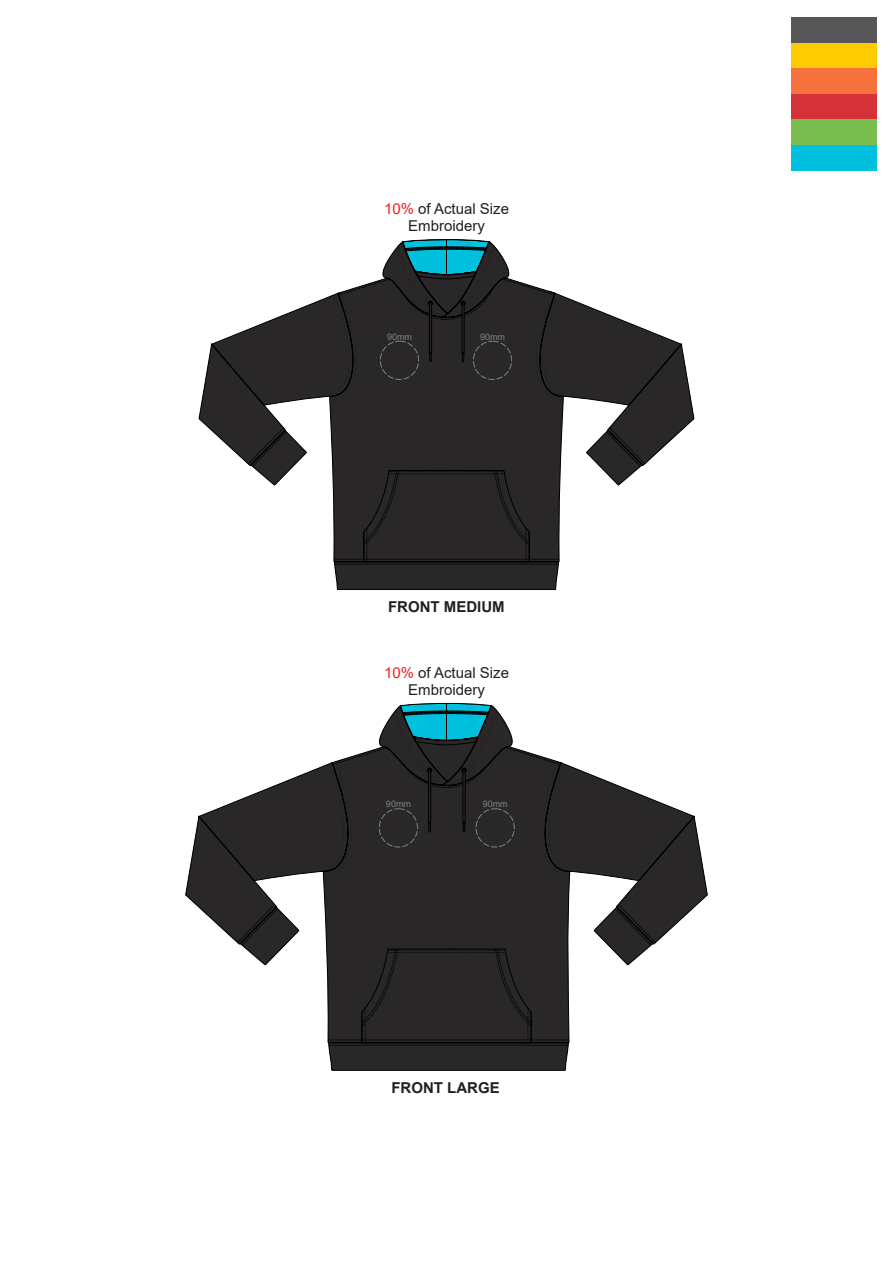
<style>
.page{position:relative;width:893px;height:1263px;background:#fff}
.page>*{position:absolute;margin:0;border:0;box-sizing:border-box;transform-origin:0 0}
.t1{font:15px/16.8px "Arial";color:#231f20;text-align:center}
.t2{font:700 15px "Arial";color:#231f20}
.t3{font:9px "Arial";color:#808285}
.s1{color:#ed1c24}
</style>
<div class="page">
<svg style="left:199px;top:239px;width:495px;height:351px"></svg>
<div style="left:380px;top:341px;width:39px;height:39px;border:1px dashed #808285;border-radius:50%"></div>
<div style="left:473px;top:341px;width:39px;height:39px;border:1px dashed #808285;border-radius:50%"></div>
<svg style="left:185px;top:703px;width:522px;height:367px"></svg>
<div style="left:379px;top:808px;width:39px;height:39px;border:1px dashed #808285;border-radius:50%"></div>
<div style="left:476px;top:808px;width:39px;height:39px;border:1px dashed #808285;border-radius:50%"></div>
<div style="left:791px;top:18px;width:85px;height:25px;background:#575658"></div>
<div style="left:791px;top:43px;width:85px;height:26px;background:#fecb00"></div>
<div style="left:791px;top:94px;width:85px;height:26px;background:#d43238"></div>
<div style="left:791px;top:120px;width:85px;height:25px;background:#79be4e"></div>
<div style="left:791px;top:145px;width:85px;height:26px;background:#00c1dd"></div>
<div style="left:791px;top:69px;width:85px;height:25px;background:#f5723d"></div>
<p class="t1" style="left:384px;top:200px;width:127px"><span class="s1">10%</span> of Actual Size<br>Embroidery</p>
<p class="t3" style="left:387px;top:331px;width:27px">90mm</p>
<p class="t3" style="left:480px;top:331px;width:27px">90mm</p>
<p class="t2" style="left:388px;top:596px;width:118px">FRONT MEDIUM</p>
<p class="t1" style="left:384px;top:664px;width:127px"><span class="s1">10%</span> of Actual Size<br>Embroidery</p>
<p class="t3" style="left:386px;top:797px;width:27px">90mm</p>
<p class="t3" style="left:483px;top:797px;width:27px">90mm</p>
<p class="t2" style="left:391px;top:1077px;width:110px">FRONT LARGE</p>
</div>
